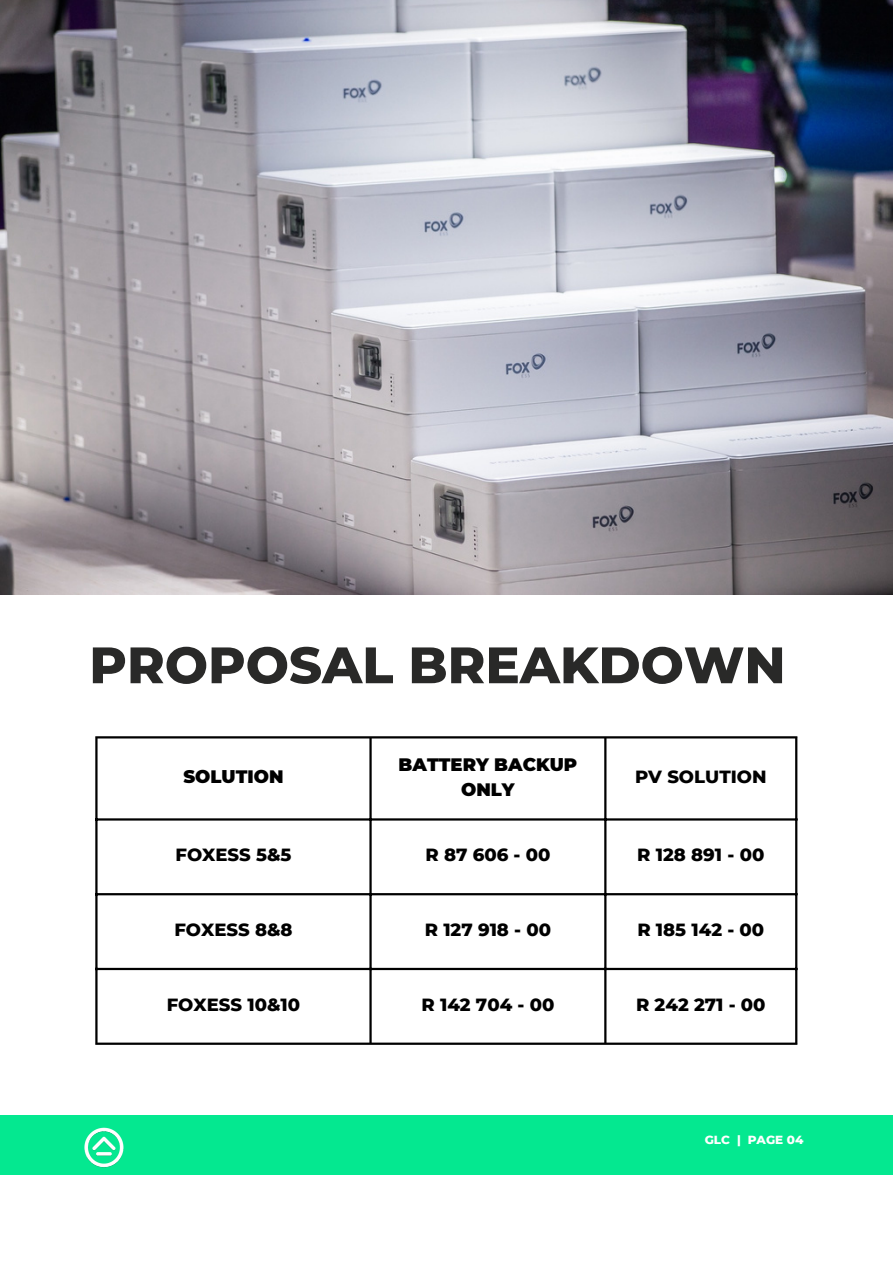
<style>
.page{position:relative;width:893px;height:1264px;background:#fff}
.page>*{position:absolute;margin:0;border:0;box-sizing:border-box;transform-origin:0 0}
.t1{font:800 51.15px "Montserrat";color:#292928}
.t2{font:800 18px "Montserrat";color:#000}
.t3{font:900 18px/24.8px "Montserrat";color:#000;text-align:center}
.t4{font:800 12px "Montserrat";color:#fff}
</style>
<div class="page">
<div style="left:0;top:1114px;width:892px;height:60px;background:#04e890"></div>
<img style="left:84px;top:1127px;width:40px;height:41px">
<hr style="left:95px;top:738px;width:2px;height:304px;background:#000">
<hr style="left:369px;top:738px;width:2px;height:304px;background:#000">
<hr style="left:604px;top:738px;width:2px;height:304px;background:#000">
<hr style="left:795px;top:738px;width:2px;height:304px;background:#000">
<hr style="left:95px;top:736px;width:702px;height:2px;background:#000">
<hr style="left:95px;top:818px;width:702px;height:2px;background:#000">
<hr style="left:95px;top:893px;width:702px;height:2px;background:#000">
<hr style="left:95px;top:967px;width:702px;height:3px;background:#000">
<hr style="left:95px;top:1042px;width:702px;height:2px;background:#000">
<img style="left:0;top:0;width:892px;height:595px">
<p class="t1" style="left:89px;top:633px;width:697px">PROPOSAL BREAKDOWN</p>
<p class="t3" style="left:183px;top:764px;width:102px">SOLUTION</p>
<p class="t3" style="left:398px;top:752px;width:180px">BATTERY BACKUP<br>ONLY</p>
<p class="t2" style="left:635px;top:766px;width:133px">PV SOLUTION</p>
<p class="t2" style="left:175px;top:843px;width:117px">FOXESS 5&amp;5</p>
<p class="t2" style="left:425px;top:843px;width:126px">R 87 606 - 00</p>
<p class="t2" style="left:637px;top:843px;width:128px">R 128 891 - 00</p>
<p class="t2" style="left:174px;top:918px;width:120px">FOXESS 8&amp;8</p>
<p class="t2" style="left:425px;top:918px;width:128px">R 127 918 - 00</p>
<p class="t2" style="left:637px;top:918px;width:128px">R 185 142 - 00</p>
<p class="t2" style="left:167px;top:993px;width:135px">FOXESS 10&amp;10</p>
<p class="t2" style="left:421px;top:993px;width:134px">R 142 704 - 00</p>
<p class="t2" style="left:636px;top:993px;width:131px">R 242 271 - 00</p>
<p class="t4" style="left:704px;top:1132px;width:100px">GLC | PAGE 04</p>
</div>
